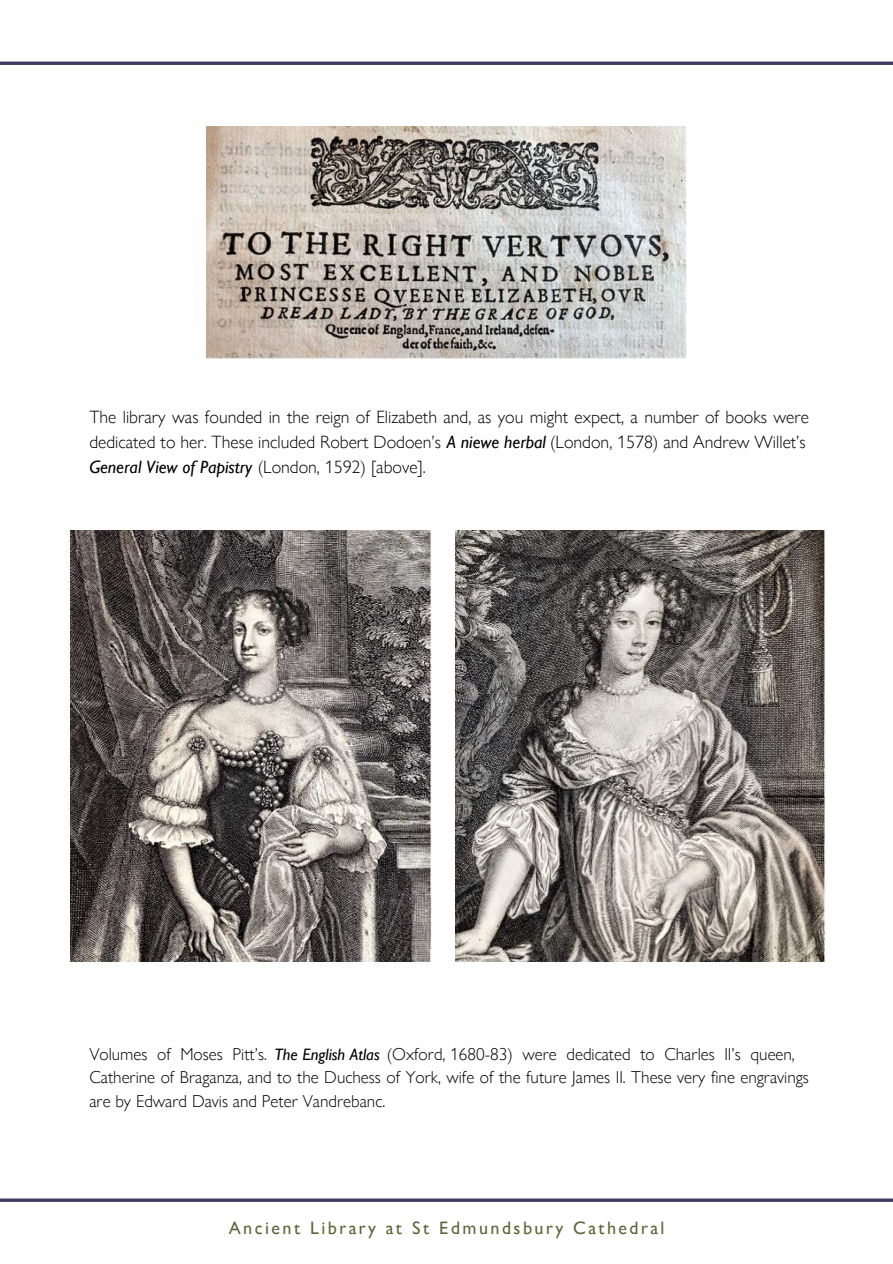
<style>
.page{position:relative;width:893px;height:1264px;background:#fff}
.page>*{position:absolute;margin:0;border:0;box-sizing:border-box;transform-origin:0 0}
.t1{font:18px "Gill Sans Nova";letter-spacing:.135em;color:#5e6637}
.t2{font:300 17.85px/24.8px "Gill Sans Nova";color:#000}
.t3{font:italic 17.85px "Gill Sans";color:#000}
.t4{font:300 17.25px/23.7px "Gill Sans Nova";color:#000}
.s1{font-family:"Gill Sans";font-weight:400;font-style:italic}
.s2{font-family:"Gill Sans Nova";font-weight:300;font-style:normal}
.s3{font-family:"Gill Sans";font-weight:400;font-style:italic;font-size:16.5px}
</style>
<div class="page">
<hr style="left:0;top:62px;width:892px;height:3px;background:#3f3a60">
<hr style="left:0;top:1198px;width:892px;height:3px;background:#3f3a60">
<img style="left:207px;top:127px;width:479px;height:232px">
<img style="left:455px;top:530px;width:371px;height:431px">
<img style="left:71px;top:530px;width:360px;height:431px">
<p class="t2" style="left:89px;top:404px;width:721px">The library was founded in the reign of Elizabeth and, as you might expect, a number of books were dedicated to her. These included Robert Dodoen’s <span class="s1">A niewe herbal</span> (London, 1578) and Andrew Willet’s</p>
<p class="t3" style="left:89px;top:456px;width:338px">General View of Papistry <span class="s2">(London, 1592) [above].</span></p>
<p class="t4" style="left:89px;top:1041px;width:721px">Volumes of Moses Pitt’s. <span class="s3">The English Atlas</span> (Oxford, 1680-83) were dedicated to Charles II’s queen,<br>Catherine of Braganza, and to the Duchess of York, wife of the future James II. These very fine engravings are by Edward Davis and Peter Vandrebanc.</p>
<p class="t1" style="left:229px;top:1215px;width:437px">Ancient Library at St Edmundsbury Cathedral</p>
</div>
